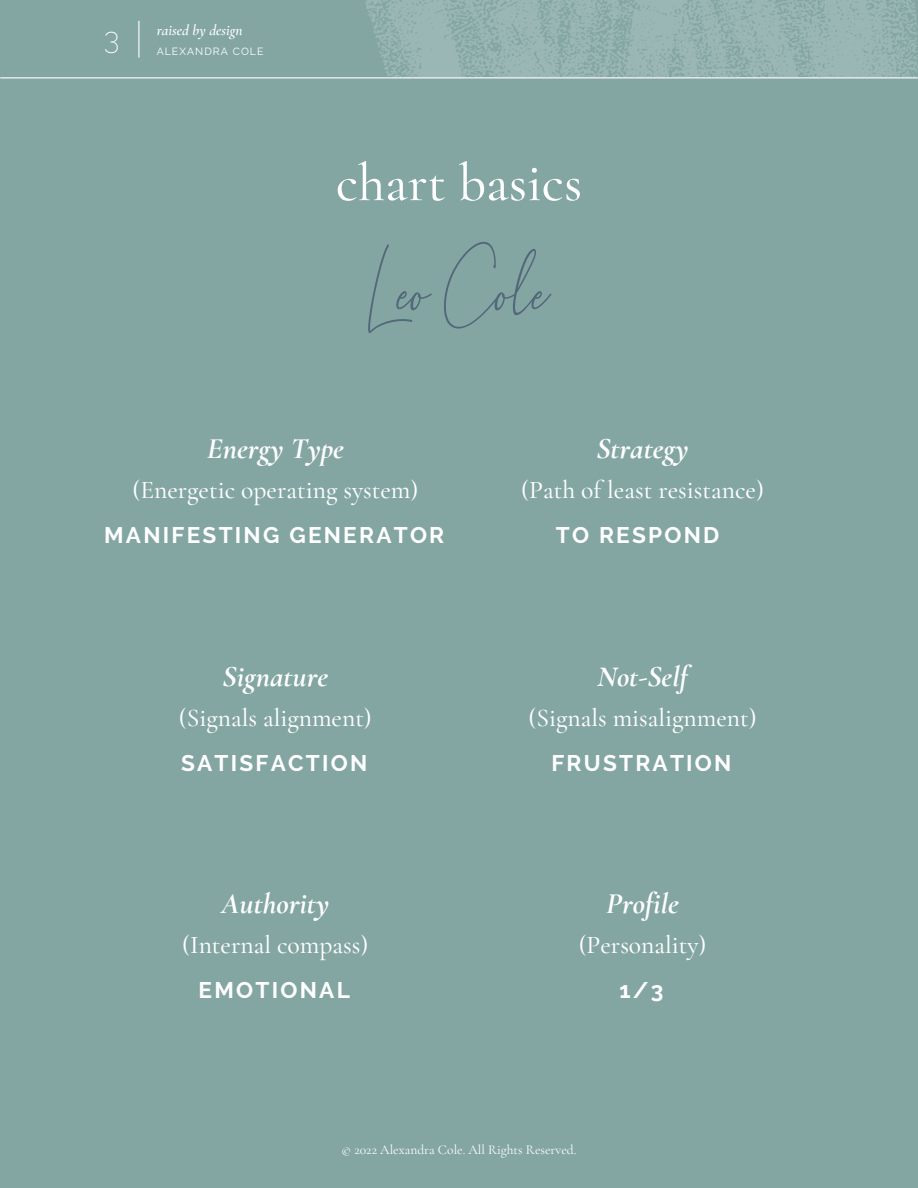
<style>
.page{position:relative;width:918px;height:1188px;background:#fff}
.page>*{position:absolute;margin:0;border:0;box-sizing:border-box;transform-origin:0 0}
.t1{font:72px "Blancha";color:#53687a}
.t2{font:500 54px "Cormorant Garamond";color:#fff}
.t3{font:italic 700 30px "Cormorant Garamond";color:#fff}
.t4{font:200 30px "Raleway";color:#fff}
.t5{font:500 25.5px "Cormorant Garamond";color:#fff}
.t6{font:700 22.5px "Raleway";letter-spacing:.1em;color:#fff}
.t7{font:italic 600 15px "Cormorant Garamond";color:#fff}
.t8{font:13.5px "Cormorant Garamond";color:#fff}
.t9{font:10.5px "Raleway";letter-spacing:.1em;color:#fff}
</style>
<div class="page">
<div style="left:0;top:78px;width:918px;height:1110px;background:#83a6a3"></div>
<div style="left:0;top:0;width:918px;height:78px;background:#83a6a3"></div>
<hr style="left:138px;top:21px;width:1px;height:36px;background:#fff">
<img style="left:365px;top:0;width:553px;height:78px">
<hr style="left:1px;top:77px;width:916px;height:1px;background:#fff">
<p class="t4" style="left:104px;top:20px;width:17px">3</p>
<p class="t7" style="left:157px;top:21px;width:87px">raised by design</p>
<p class="t9" style="left:157px;top:45px;width:108px">ALEXANDRA COLE</p>
<h2 class="t2" style="left:336px;top:150px;width:248px">chart basics</h2>
<h1 class="t1" style="left:368px;top:246px;width:184px">Leo Cole</h1>
<p class="t3" style="left:207px;top:431px;width:139px">Energy Type</p>
<p class="t5" style="left:132px;top:475px;width:287px">(Energetic operating system)</p>
<p class="t6" style="left:104px;top:522px;width:342px">MANIFESTING GENERATOR</p>
<p class="t3" style="left:223px;top:658px;width:107px">Signature</p>
<p class="t5" style="left:179px;top:702px;width:194px">(Signals alignment)</p>
<p class="t6" style="left:181px;top:750px;width:188px">SATISFACTION</p>
<p class="t3" style="left:221px;top:886px;width:110px">Authority</p>
<p class="t5" style="left:182px;top:930px;width:188px">(Internal compass)</p>
<p class="t6" style="left:199px;top:977px;width:153px">EMOTIONAL</p>
<p class="t3" style="left:596px;top:431px;width:94px">Strategy</p>
<p class="t5" style="left:521px;top:475px;width:244px">(Path of least resistance)</p>
<p class="t6" style="left:556px;top:522px;width:165px">TO RESPOND</p>
<p class="t3" style="left:597px;top:658px;width:92px">Not-Self</p>
<p class="t5" style="left:529px;top:702px;width:230px">(Signals misalignment)</p>
<p class="t6" style="left:551px;top:750px;width:182px">FRUSTRATION</p>
<p class="t3" style="left:606px;top:886px;width:74px">Profile</p>
<p class="t5" style="left:579px;top:930px;width:129px">(Personality)</p>
<p class="t6" style="left:619px;top:977px;width:46px">1/3</p>
<p class="t8" style="left:342px;top:1141px;width:236px">© 2022 Alexandra Cole. All Rights Reserved.</p>
</div>
